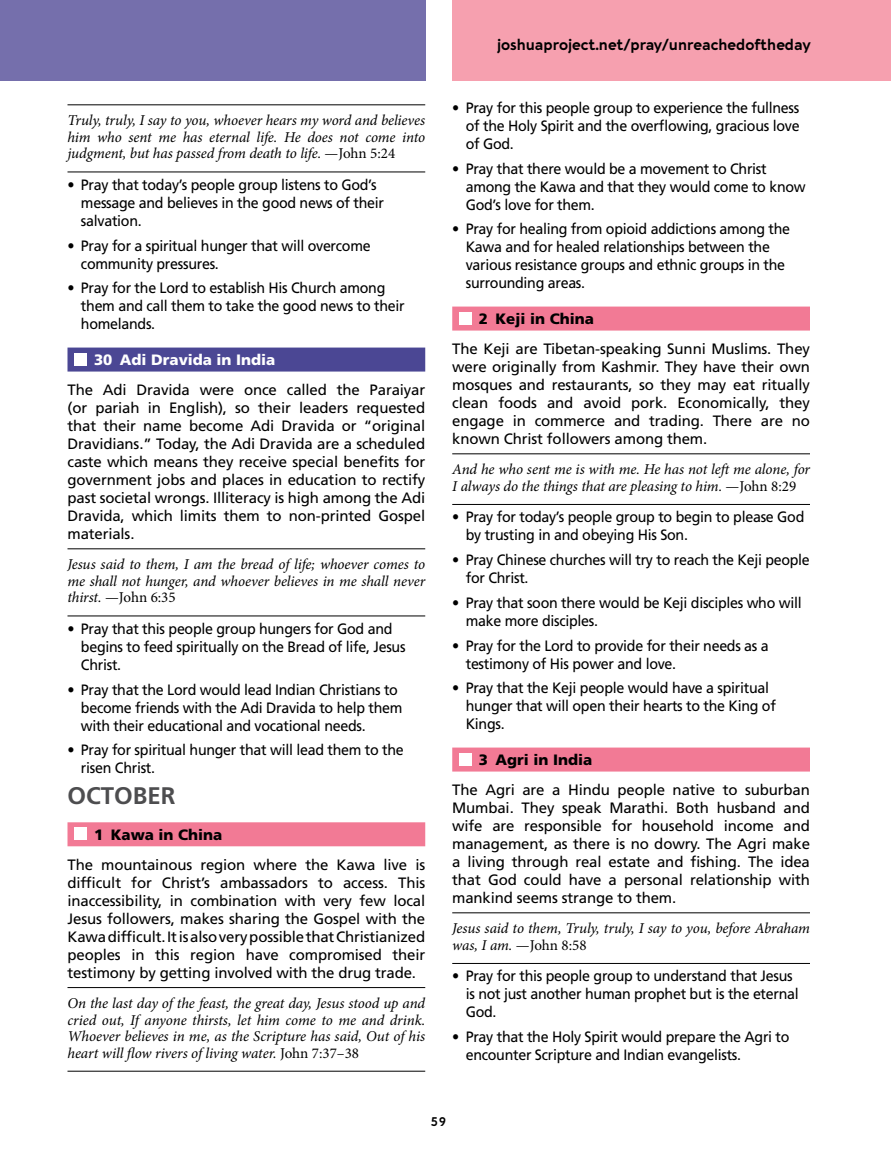
<style>
.page{position:relative;width:891px;height:1161px;background:#fff}
.page>*{position:absolute;margin:0;border:0;box-sizing:border-box;transform-origin:0 0}
.t1{font:700 24px "Frutiger LT Std";color:#4d4d4f}
.t2{font:15px/18px "Frutiger LT Std";letter-spacing:-.02em;color:#000;scale:.95 1}
.t3{font:15px/18px "Frutiger LT Std";letter-spacing:-.02em;color:#000;text-align:justify}
.t4{font:italic 15px/16.5px "Minion Pro";letter-spacing:-.01em;color:#000;text-align:justify}
.t5{font:700 15px "Aquawax Pro";color:#000}
.t6{font:900 15px "Frutiger LT Std";color:#000}
.t7{font:900 15px "Frutiger LT Std";color:#fff}
.t8{font:700 12px "Aquawax Pro";color:#000}
.s1{font-style:normal}
</style>
<div class="page">
<div style="left:0;top:0;width:425px;height:81px;background:#756fac"></div>
<div style="left:452px;top:307px;width:358px;height:24px;background:#f27a95"></div>
<hr style="left:452px;top:454px;width:358px;height:1px;background:#000">
<hr style="left:452px;top:504px;width:358px;height:1px;background:#000">
<div style="left:452px;top:748px;width:358px;height:24px;background:#f27a95"></div>
<hr style="left:452px;top:913px;width:358px;height:1px;background:#000">
<hr style="left:452px;top:963px;width:358px;height:1px;background:#000">
<div style="left:459px;top:312px;width:12px;height:12px;background:#fff"></div>
<div style="left:459px;top:753px;width:12px;height:12px;background:#fff"></div>
<hr style="left:68px;top:105px;width:357px;height:1px;background:#000">
<hr style="left:68px;top:172px;width:357px;height:1px;background:#000">
<div style="left:68px;top:348px;width:357px;height:24px;background:#4b4794"></div>
<hr style="left:68px;top:549px;width:357px;height:1px;background:#000">
<hr style="left:68px;top:616px;width:357px;height:1px;background:#000">
<div style="left:68px;top:822px;width:357px;height:24px;background:#f27a95"></div>
<hr style="left:68px;top:987px;width:357px;height:1px;background:#000">
<hr style="left:68px;top:1071px;width:357px;height:1px;background:#000">
<div style="left:74px;top:353px;width:13px;height:12px;background:#fff"></div>
<div style="left:74px;top:828px;width:13px;height:12px;background:#fff"></div>
<div style="left:452px;top:0;width:439px;height:81px;background:#f6a0af"></div>
<p class="t4" style="left:68px;top:112px;width:359px">Truly, truly, I say to you, whoever hears my word and believes him who sent me has eternal life. He does not come into judgment, but has passed from death to life. <span class="s1">—John 5:24</span></p>
<p class="t2" style="left:81px;top:176px;width:321px;text-indent:-13px">• Pray that today’s people group listens to God’s message and believes in the good news of their salvation.</p>
<p class="t2" style="left:81px;top:236px;width:306px;text-indent:-13px">• Pray for a spiritual hunger that will overcome community pressures.</p>
<p class="t2" style="left:81px;top:279px;width:342px;text-indent:-13px">• Pray for the Lord to establish His Church among them and call them to take the good news to their homelands.</p>
<p class="t7" style="left:94px;top:351px;width:183px">30 Adi Dravida in India</p>
<p class="t3" style="left:67px;top:381px;width:359px">The Adi Dravida were once called the Paraiyar (or pariah in English), so their leaders requested that their name become Adi Dravida or “original Dravidians.” Today, the Adi Dravida are a scheduled caste which means they receive special benefits for government jobs and places in education to rectify past societal wrongs. Illiteracy is high among the Adi Dravida, which limits them to non-printed Gospel materials.</p>
<p class="t4" style="left:67px;top:556px;width:359px">Jesus said to them, I am the bread of life; whoever comes to me shall not hunger, and whoever believes in me shall never thirst. <span class="s1">—John 6:35</span></p>
<p class="t2" style="left:81px;top:620px;width:343px;text-indent:-13px">• Pray that this people group hungers for God and begins to feed spiritually on the Bread of life, Jesus<br>Christ.</p>
<p class="t2" style="left:81px;top:680px;width:340px;text-indent:-13px">• Pray that the Lord would lead Indian Christians to become friends with the Adi Dravida to help them with their educational and vocational needs.</p>
<p class="t2" style="left:81px;top:741px;width:341px;text-indent:-13px">• Pray for spiritual hunger that will lead them to the risen Christ.</p>
<h1 class="t1" style="left:68px;top:782px;width:110px">OCTOBER</h1>
<p class="t6" style="left:94px;top:826px;width:130px">1 Kawa in China</p>
<p class="t3" style="left:67px;top:856px;width:359px">The mountainous region where the Kawa live is difficult for Christ’s ambassadors to access. This inaccessibility, in combination with very few local Jesus followers, makes sharing the Gospel with the Kawa difficult. It is also very possible that Christianized peoples in this region have compromised their testimony by getting involved with the drug trade.</p>
<p class="t4" style="left:67px;top:995px;width:359px">On the last day of the feast, the great day, Jesus stood up and cried out, If anyone thirsts, let him come to me and drink.<br>Whoever believes in me, as the Scripture has said, Out of his heart will flow rivers of living water. <span class="s1">John 7:37–38</span></p>
<p class="t5" style="left:497px;top:33px;width:315px">joshuaproject.net/pray/unreachedoftheday</p>
<p class="t2" style="left:466px;top:99px;width:353px;text-align:justify;text-indent:-13px">• Pray for this people group to experience the fullness of the Holy Spirit and the overflowing, gracious love of God.</p>
<p class="t2" style="left:466px;top:159px;width:359px;text-indent:-13px">• Pray that there would be a movement to Christ among the Kawa and that they would come to know<br>God’s love for them.</p>
<p class="t2" style="left:466px;top:220px;width:343px;text-indent:-13px">• Pray for healing from opioid addictions among the Kawa and for healed relationships between the various resistance groups and ethnic groups in the surrounding areas.</p>
<p class="t6" style="left:479px;top:310px;width:117px">2 Keji in China</p>
<p class="t3" style="left:452px;top:340px;width:359px">The Keji are Tibetan-speaking Sunni Muslims. They were originally from Kashmir. They have their own mosques and restaurants, so they may eat ritually clean foods and avoid pork. Economically, they engage in commerce and trading. There are no known Christ followers among them.</p>
<p class="t4" style="left:452px;top:461px;width:359px">And he who sent me is with me. He has not left me alone, for<br>I always do the things that are pleasing to him. <span class="s1">—John 8:29</span></p>
<p class="t2" style="left:466px;top:508px;width:358px;text-indent:-13px">• Pray for today’s people group to begin to please God by trusting in and obeying His Son.</p>
<p class="t2" style="left:466px;top:551px;width:364px;text-indent:-13px">• Pray Chinese churches will try to reach the Keji people for Christ.</p>
<p class="t2" style="left:466px;top:594px;width:355px;text-indent:-13px">• Pray that soon there would be Keji disciples who will make more disciples.</p>
<p class="t2" style="left:466px;top:636px;width:321px;text-indent:-13px">• Pray for the Lord to provide for their needs as a testimony of His power and love.</p>
<p class="t2" style="left:466px;top:679px;width:328px;text-indent:-13px">• Pray that the Keji people would have a spiritual hunger that will open their hearts to the King of<br>Kings.</p>
<p class="t6" style="left:479px;top:751px;width:115px">3 Agri in India</p>
<p class="t3" style="left:452px;top:781px;width:359px">The Agri are a Hindu people native to suburban Mumbai. They speak Marathi. Both husband and wife are responsible for household income and management, as there is no dowry. The Agri make a living through real estate and fishing. The idea that God could have a personal relationship with mankind seems strange to them.</p>
<p class="t4" style="left:452px;top:920px;width:359px">Jesus said to them, Truly, truly, I say to you, before Abraham was, I am. <span class="s1">—John 8:58</span></p>
<p class="t2" style="left:466px;top:967px;width:352px;text-indent:-13px">• Pray for this people group to understand that Jesus is not just another human prophet but is the eternal<br>God.</p>
<p class="t2" style="left:466px;top:1028px;width:342px;text-indent:-13px">• Pray that the Holy Spirit would prepare the Agri to encounter Scripture and Indian evangelists.</p>
<p class="t8" style="left:431px;top:1113px;width:17px">59</p>
</div>
